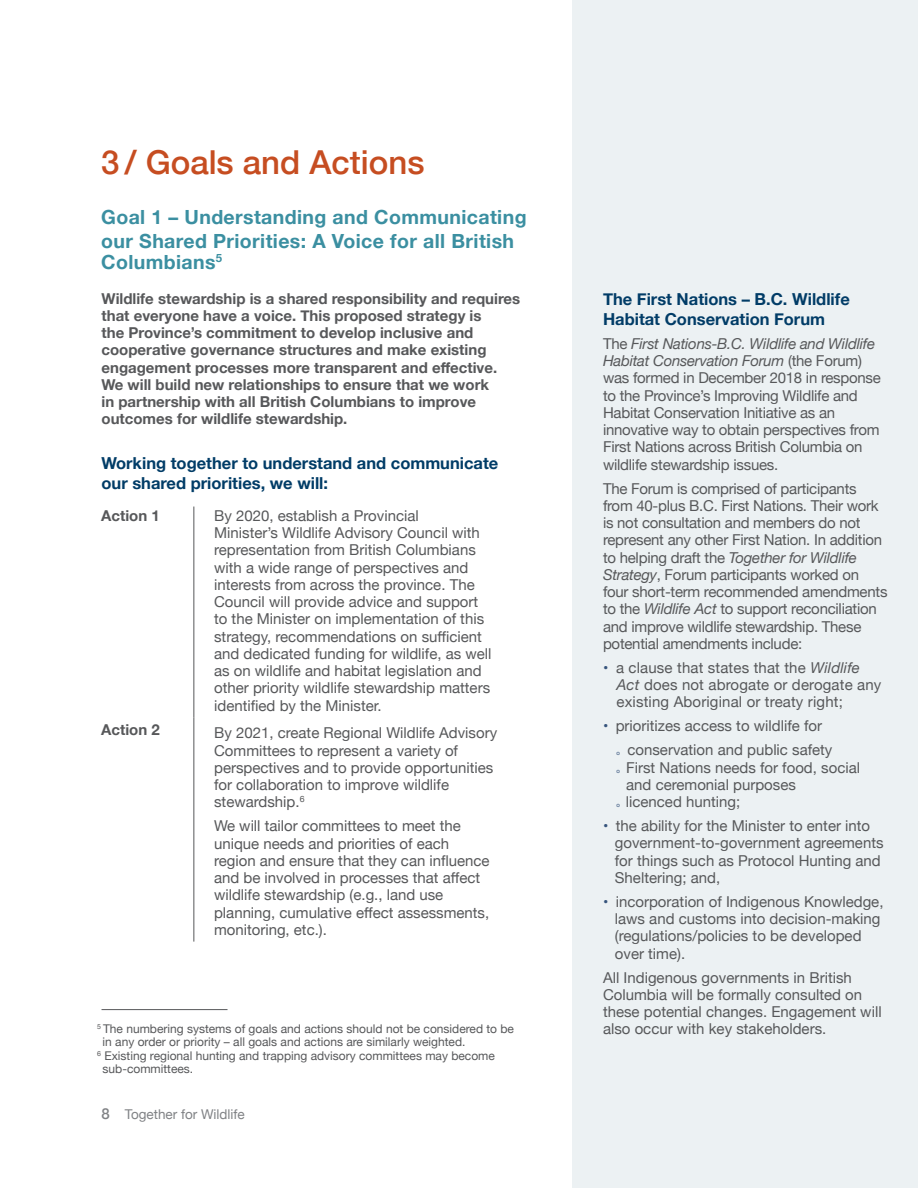
<style>
.page{position:relative;width:918px;height:1188px;background:#fff}
.page>*{position:absolute;margin:0;border:0;box-sizing:border-box;transform-origin:0 0}
.Header_1{font:500 33px "Helvetica Neue";color:#c64d21}
.GOALS{font:700 19.5px/23.4px "Helvetica Neue";letter-spacing:.02em;color:#3b8fa1}
.SECTION_HEADING{font:700 16.5px/19.8px "Helvetica Neue";color:#013c67}
.Body{font:700 16.5px/19.8px "Helvetica Neue";color:#013c67}
.Body-2{font:15px/17.2px "Helvetica Neue";color:#57585a}
.Body-3{font:700 15px/17.2px "Helvetica Neue";color:#57585a}
.t1{font:13.5px "Helvetica Neue";color:#808285}
.FOOTNOTES{font:12px/13.5px "Helvetica Neue";color:#57585a}
.Body-4{font:6px "Helvetica Neue";color:#36547c}
.s1{font-weight:500;font-size:15px}
.s2{font-style:italic}
.s3{color:#36547c}
.s4{font-size:6px;color:#36547c}
</style>
<div class="page">
<div style="left:572px;top:0;width:346px;height:1188px;background:#eaf0f2"></div>
<hr style="left:102px;top:1009px;width:126px;height:1px;background:#57585a">
<hr style="left:193px;top:507px;width:1px;height:210px;background:#57585a">
<hr style="left:193px;top:717px;width:1px;height:225px;background:#57585a">
<p class="Header_1" style="left:101px;top:136px;width:325px">3 / Goals and Actions</p>
<p class="GOALS" style="left:101px;top:206px;width:427px">Goal 1 – Understanding and Communicating our Shared Priorities: A Voice for all British</p>
<p class="GOALS" style="left:101px;top:251px;width:123px">Columbians<sup>5</sup></p>
<p class="Body-3" style="left:102px;top:290px;width:420px">Wildlife stewardship is a shared responsibility and requires that everyone have a voice. This proposed strategy is<br>the Province’s commitment to develop inclusive and cooperative governance structures and make existing engagement processes more transparent and effective.<br>We will build new relationships to ensure that we work<br>in partnership with all British Columbians to improve outcomes for wildlife stewardship.</p>
<p class="SECTION_HEADING" style="left:102px;top:454px;width:398px">Working together to understand and communicate our shared priorities, we will:</p>
<p class="Body-3" style="left:101px;top:508px;width:60px">Action 1</p>
<p class="Body-2" style="left:214px;top:508px;width:279px">By 2020, establish a Provincial<br>Minister’s Wildlife Advisory Council with representation from British Columbians with a wide range of perspectives and interests from across the province. The Council will provide advice and support to the Minister on implementation of this strategy, recommendations on sufficient and dedicated funding for wildlife, as well as on wildlife and habitat legislation and other priority wildlife stewardship matters identified by the Minister.</p>
<p class="Body-3" style="left:101px;top:722px;width:60px">Action 2</p>
<p class="Body-2" style="left:214px;top:725px;width:285px">By 2021, create Regional Wildlife Advisory Committees to represent a variety of perspectives and to provide opportunities for collaboration to improve wildlife stewardship.<sup>6</sup></p>
<p class="Body-2" style="left:214px;top:818px;width:277px">We will tailor committees to meet the unique needs and priorities of each region and ensure that they can influence and be involved in processes that affect wildlife stewardship (e.g., land use planning, cumulative effect assessments, monitoring, etc.).</p>
<p class="FOOTNOTES" style="left:103px;top:1022px;width:413px;text-indent:-5px"><sup>5</sup> The numbering systems of goals and actions should not be considered to be in any order or priority – all goals and actions are similarly weighted.</p>
<p class="FOOTNOTES" style="left:103px;top:1049px;width:394px;text-indent:-5px"><sup>6</sup> Existing regional hunting and trapping advisory committees may become sub-committees.</p>
<p class="t1" style="left:102px;top:1105px;width:145px"><span class="s1">8</span> Together for Wildlife</p>
<p class="Body" style="left:603px;top:290px;width:248px">The First Nations – B.C. Wildlife<br>Habitat Conservation Forum</p>
<p class="Body-2" style="left:603px;top:336px;width:279px">The <span class="s2">First Nations-B.C. Wildlife and Wildlife Habitat Conservation Forum</span> (the Forum) was formed in December 2018 in response to the Province’s Improving Wildlife and Habitat Conservation Initiative as an innovative way to obtain perspectives from First Nations across British Columbia on wildlife stewardship issues.</p>
<p class="Body-2" style="left:603px;top:480px;width:286px">The Forum is comprised of participants from 40-plus B.C. First Nations. Their work is not consultation and members do not represent any other First Nation. In addition to helping draft the <span class="s2">Together for Wildlife Strategy</span>, Forum participants worked on four short-term recommended amendments to the <span class="s2">Wildlife Act</span> to support reconciliation and improve wildlife stewardship. These potential amendments include:</p>
<p class="Body-2" style="left:617px;top:660px;width:266px;text-indent:-14px"><span class="s3">•</span> a clause that states that the <span class="s2">Wildlife<br>Act</span> does not abrogate or derogate any existing Aboriginal or treaty right;</p>
<p class="Body-2" style="left:603px;top:718px;width:221px"><span class="s3">•</span> prioritizes access to wildlife for</p>
<p class="Body-2" style="left:617px;top:742px;width:217px"><span class="s4">o</span> conservation and public safety</p>
<p class="Body-2" style="left:626px;top:759px;width:235px;text-indent:-10px"><span class="s4">o</span> First Nations needs for food, social and ceremonial purposes</p>
<p class="Body-4" style="left:617px;top:801px;width:5px">o</p>
<p class="Body-2" style="left:626px;top:794px;width:116px">licenced hunting;</p>
<p class="Body-2" style="left:615px;top:818px;width:270px;text-indent:-12px"><span class="s3">•</span> the ability for the Minister to enter into government-to-government agreements for things such as Protocol Hunting and Sheltering; and,</p>
<p class="Body-2" style="left:615px;top:894px;width:270px;text-indent:-12px"><span class="s3">•</span> incorporation of Indigenous Knowledge, laws and customs into decision-making (regulations/policies to be developed over time).</p>
<p class="Body-2" style="left:603px;top:969px;width:280px">All Indigenous governments in British Columbia will be formally consulted on these potential changes. Engagement will also occur with key stakeholders.</p>
</div>
